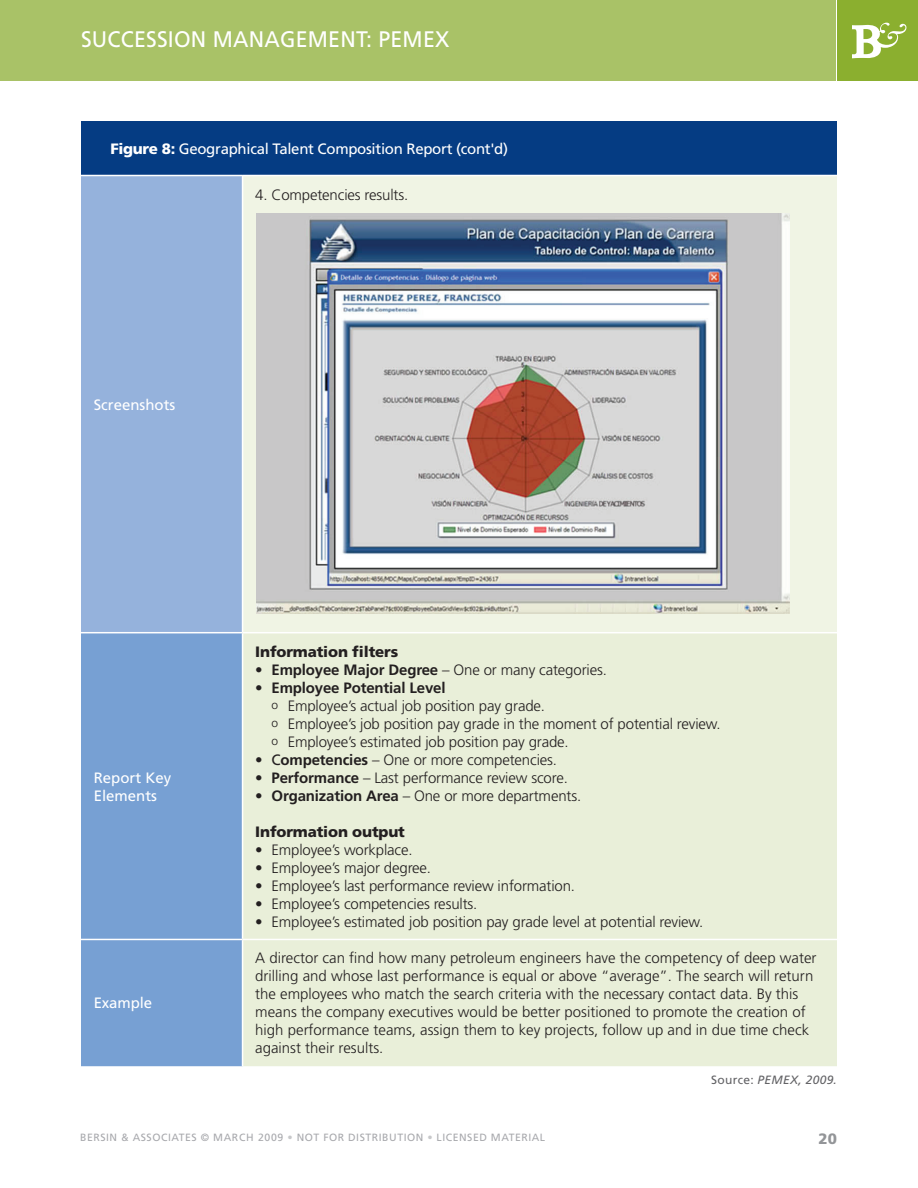
<style>
.page{position:relative;width:918px;height:1188px;background:#fff}
.page>*{position:absolute;margin:0;border:0;box-sizing:border-box;transform-origin:0 0}
.t1{font:22.5px "Frutiger LT Std";letter-spacing:.01em;color:#fff;scale:.95 1}
.t2{font:300 15px/18px "Frutiger LT Std";letter-spacing:-.01em;color:#231f20}
.t3{font:15px "Frutiger LT Std";letter-spacing:-.02em;color:#fff}
.t4{font:900 15px "Frutiger LT Std";letter-spacing:-.01em;color:#231f20}
.t5{font:15px/18px "Frutiger LT Std";color:#fff}
.t6{font:900 15px "Frutiger LT Std";color:#939598}
.t7{font:italic 12px "Frutiger LT Std";letter-spacing:.025em;color:#636366}
.t8{font:10.5px "Frutiger LT Std";letter-spacing:.05em;color:#a8a9ad}
.s1{font-weight:900}
.s2{font-weight:700}
.s3{font-size:12px}
.s4{font-weight:400}
.s5{font-style:normal}
.s6{color:#c7c8ca}
</style>
<div class="page">
<div style="left:837px;top:0;width:81px;height:81px;background:#8baf2f"></div>
<svg style="left:852px;top:23px;width:54px;height:35px"></svg>
<div style="left:0;top:0;width:835px;height:81px;background:#a9c267"></div>
<div style="left:81px;top:122px;width:756px;height:54px;background:#053c83"></div>
<div style="left:81px;top:176px;width:162px;height:457px;background:#95b2dc"></div>
<div style="left:243px;top:176px;width:594px;height:457px;background:#f0f4e4"></div>
<div style="left:81px;top:633px;width:161px;height:433px;background:#77a0d3"></div>
<div style="left:243px;top:633px;width:594px;height:433px;background:#e9efd9"></div>
<hr style="left:81px;top:175px;width:162px;height:1px;background:#fff">
<hr style="left:243px;top:175px;width:594px;height:1px;background:#fff">
<hr style="left:242px;top:176px;width:1px;height:456px;background:#fff">
<hr style="left:81px;top:632px;width:162px;height:1px;background:#fff">
<hr style="left:243px;top:632px;width:594px;height:1px;background:#fff">
<hr style="left:81px;top:939px;width:162px;height:1px;background:#fff">
<hr style="left:243px;top:939px;width:594px;height:1px;background:#fff">
<img style="left:256px;top:213px;width:534px;height:401px">
<h1 class="t1" style="left:81px;top:26px;width:26px">Succession</h1>
<h1 class="t1" style="left:213px;top:26px;width:39px">Management</h1>
<h1 class="t1" style="left:366px;top:26px;width:89px">: PEMEX</h1>
<p class="t3" style="left:110px;top:140px;width:399px"><span class="s1">Figure 8:</span> Geographical Talent Composition Report (cont'd)</p>
<p class="t5" style="left:94px;top:396px;width:83px">Screenshots</p>
<p class="t2" style="left:255px;top:186px;width:154px">4. Competencies results.</p>
<p class="t5" style="left:94px;top:769px;width:79px">Report Key<br>Elements</p>
<p class="t3" style="left:94px;top:994px;width:60px">Example</p>
<p class="t4" style="left:255px;top:642px;width:144px">Information filters</p>
<p class="t2" style="left:255px;top:661px;width:353px">• <span class="s2">Employee Major Degree</span> – One or many categories.</p>
<p class="t2" style="left:272px;top:679px;width:451px;text-indent:-16px">• <span class="s2">Employee Potential Level<br></span><span class="s3">o</span> Employee’s actual job position pay grade.<br><span class="s3">o</span> Employee’s job position pay grade in the moment of potential review. <span class="s3">o</span> Employee’s estimated job position pay grade.</p>
<p class="t2" style="left:255px;top:751px;width:303px">• <span class="s4">C</span><span class="s2">ompetencies</span> – One or more competencies.</p>
<p class="t2" style="left:255px;top:769px;width:314px">• <span class="s2">Performance</span> – Last performance review score.</p>
<p class="t2" style="left:255px;top:787px;width:327px">• <span class="s2">Organization Area</span> – One or more departments.</p>
<p class="t4" style="left:255px;top:822px;width:151px">Information output</p>
<p class="t2" style="left:255px;top:841px;width:159px">• Employee’s workplace.</p>
<p class="t2" style="left:255px;top:859px;width:177px">• Employee’s major degree.</p>
<p class="t2" style="left:255px;top:877px;width:321px">• Employee’s last performance review information.</p>
<p class="t2" style="left:255px;top:895px;width:224px">• Employee’s competencies results.</p>
<p class="t2" style="left:255px;top:913px;width:450px">• Employee’s estimated job position pay grade level at potential review.</p>
<p class="t2" style="left:255px;top:950px;width:563px">A director can find how many petroleum engineers have the competency of deep water drilling and whose last performance is equal or above “average”. The search will return the employees who match the search criteria with the necessary contact data. By this means the company executives would be better positioned to promote the creation of high performance teams, assign them to key projects, follow up and in due time check against their results.</p>
<p class="t7" style="left:711px;top:1073px;width:127px"><span class="s5">Source:</span> PEMEX, 2009.</p>
<p class="t8" style="left:80px;top:1131px;width:467px">BERSIN &amp; ASSOCIATES © MARCH 2009 <span class="s6">•</span> NOT FOR DISTRIBUTION <span class="s6">•</span> LICENSED MATERIAL</p>
<p class="t6" style="left:819px;top:1130px;width:20px">20</p>
</div>
